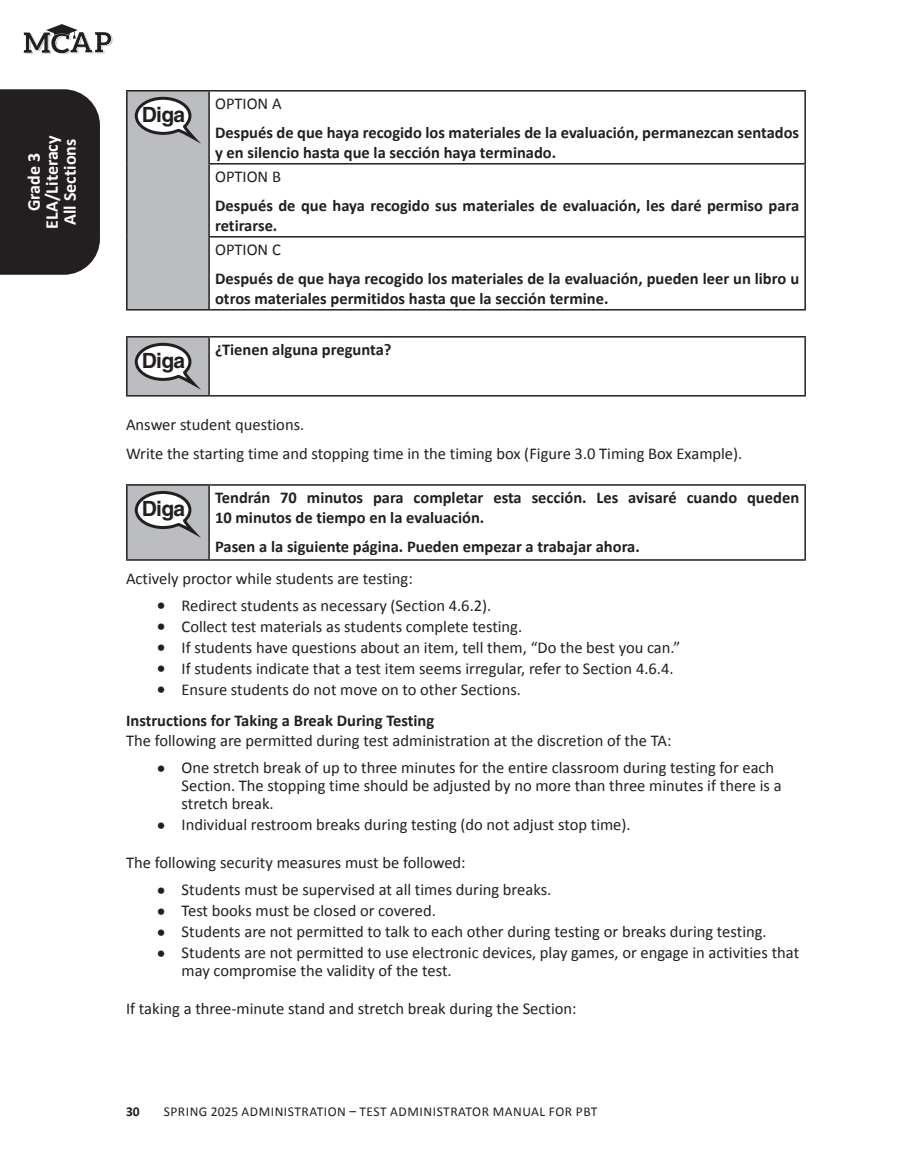
<style>
.page{position:relative;width:905px;height:1175px;background:#fff}
.page>*{position:absolute;margin:0;border:0;box-sizing:border-box;transform-origin:0 0}
.t1{font:700 21px "Helvetica LT Std";letter-spacing:-.035em;color:#231f20}
.t2{font:700 18px/18px "Calibri";color:#fff;text-align:center}
.t3{font:16.5px/18px "Calibri";color:#231f20}
.t4{font:700 16.5px/19.8px "Calibri";color:#231f20}
.t5{font:13.5px "Calibri";letter-spacing:.04em;color:#231f20}
.t6{font:700 13.5px "Calibri";color:#231f20}
.s1{font-size:20.25px}
.s2{font-weight:700}
</style>
<div class="page">
<div style="left:0;top:89px;width:100px;height:186px;background:#231f20"></div>
<svg style="left:24px;top:24px;width:89px;height:30px"></svg>
<div style="left:127px;top:91px;width:82px;height:219px;background:#bcbdc0"></div>
<hr style="left:126px;top:90px;width:83px;height:2px;background:#231f20">
<hr style="left:126px;top:92px;width:2px;height:72px;background:#231f20">
<hr style="left:209px;top:90px;width:597px;height:2px;background:#231f20">
<hr style="left:208px;top:92px;width:2px;height:71px;background:#231f20">
<hr style="left:804px;top:92px;width:2px;height:71px;background:#231f20">
<hr style="left:126px;top:164px;width:2px;height:73px;background:#231f20">
<hr style="left:208px;top:163px;width:598px;height:1px;background:#231f20">
<hr style="left:208px;top:164px;width:2px;height:72px;background:#231f20">
<hr style="left:804px;top:164px;width:2px;height:72px;background:#231f20">
<hr style="left:126px;top:237px;width:2px;height:72px;background:#231f20">
<hr style="left:208px;top:236px;width:598px;height:1px;background:#231f20">
<hr style="left:208px;top:237px;width:2px;height:72px;background:#231f20">
<hr style="left:804px;top:237px;width:2px;height:72px;background:#231f20">
<hr style="left:126px;top:309px;width:83px;height:1px;background:#231f20">
<hr style="left:209px;top:309px;width:597px;height:1px;background:#231f20">
<svg style="left:135px;top:97px;width:62px;height:44px"></svg>
<div style="left:127px;top:337px;width:82px;height:59px;background:#bcbdc0"></div>
<hr style="left:126px;top:336px;width:83px;height:1px;background:#231f20">
<hr style="left:126px;top:337px;width:2px;height:58px;background:#231f20">
<hr style="left:209px;top:336px;width:597px;height:1px;background:#231f20">
<hr style="left:208px;top:337px;width:2px;height:58px;background:#231f20">
<hr style="left:804px;top:337px;width:2px;height:58px;background:#231f20">
<hr style="left:126px;top:395px;width:83px;height:1px;background:#231f20">
<hr style="left:209px;top:395px;width:597px;height:1px;background:#231f20">
<svg style="left:135px;top:343px;width:62px;height:44px"></svg>
<div style="left:127px;top:485px;width:82px;height:75px;background:#bcbdc0"></div>
<hr style="left:126px;top:484px;width:83px;height:1px;background:#231f20">
<hr style="left:126px;top:485px;width:2px;height:74px;background:#231f20">
<hr style="left:209px;top:484px;width:597px;height:1px;background:#231f20">
<hr style="left:208px;top:485px;width:2px;height:74px;background:#231f20">
<hr style="left:804px;top:485px;width:2px;height:74px;background:#231f20">
<hr style="left:126px;top:559px;width:83px;height:1px;background:#231f20">
<hr style="left:209px;top:559px;width:597px;height:1px;background:#231f20">
<svg style="left:135px;top:491px;width:62px;height:44px"></svg>
<p class="t2" style="left:24px;top:228px;width:95px;rotate:-90deg">Grade 3<br>ELA/Literacy<br>All Sections</p>
<p class="t1" style="left:142px;top:102px;width:45px">Diga</p>
<p class="t1" style="left:142px;top:348px;width:45px">Diga</p>
<p class="t3" style="left:215px;top:94px;width:68px">OPTION A</p>
<p class="t4" style="left:215px;top:122px;width:585px">Después de que haya recogido los materiales de la evaluación, permanezcan sentados y en silencio hasta que la sección haya terminado.</p>
<p class="t3" style="left:215px;top:167px;width:67px">OPTION B</p>
<p class="t4" style="left:215px;top:195px;width:585px">Después de que haya recogido sus materiales de evaluación, les daré permiso para retirarse.</p>
<p class="t3" style="left:215px;top:240px;width:67px">OPTION C</p>
<p class="t4" style="left:215px;top:268px;width:585px">Después de que haya recogido los materiales de la evaluación, pueden leer un libro u otros materiales permitidos hasta que la sección termine.</p>
<p class="t4" style="left:215px;top:339px;width:178px">¿Tienen alguna pregunta?</p>
<p class="t3" style="left:126px;top:409px;width:617px;line-height:28.8px">Answer student questions.<br>Write the starting time and stopping time in the timing box (Figure 3.0 Timing Box Example).</p>
<p class="t1" style="left:142px;top:496px;width:45px">Diga</p>
<p class="t4" style="left:215px;top:487px;width:585px">Tendrán 70 minutos para completar esta sección. Les avisaré cuando queden<br>10 minutos de tiempo en la evaluación.</p>
<p class="t4" style="left:215px;top:536px;width:426px">Pasen a la siguiente página. Pueden empezar a trabajar ahora.</p>
<p class="t3" style="left:126px;top:568px;width:288px">Actively proctor while students are testing:</p>
<p class="t3" style="left:156px;top:595px;width:337px"><span class="s1">•</span> Redirect students as necessary (Section 4.6.2).</p>
<p class="t3" style="left:156px;top:616px;width:367px"><span class="s1">•</span> Collect test materials as students complete testing.</p>
<p class="t3" style="left:156px;top:637px;width:526px"><span class="s1">•</span> If students have questions about an item, tell them, “Do the best you can.”</p>
<p class="t3" style="left:156px;top:658px;width:519px"><span class="s1">•</span> If students indicate that a test item seems irregular, refer to Section 4.6.4.</p>
<p class="t3" style="left:126px;top:672px;width:396px;line-height:31.8px;text-indent:30px"><span class="s1">•</span> Ensure students do not move on to other Sections.<br><span class="s2">Instructions for Taking a Break During Testing</span></p>
<p class="t3" style="left:126px;top:731px;width:547px">The following are permitted during test administration at the discretion of the TA:</p>
<p class="t3" style="left:182px;top:758px;width:601px;text-indent:-26px"><span class="s1">•</span> One stretch break of up to three minutes for the entire classroom during testing for each<br>Section. The stopping time should be adjusted by no more than three minutes if there is a stretch break.</p>
<p class="t3" style="left:156px;top:815px;width:476px"><span class="s1">•</span> Individual restroom breaks during testing (do not adjust stop time).</p>
<p class="t3" style="left:126px;top:853px;width:341px">The following security measures must be followed:</p>
<p class="t3" style="left:156px;top:880px;width:396px"><span class="s1">•</span> Students must be supervised at all times during breaks.</p>
<p class="t3" style="left:156px;top:901px;width:281px"><span class="s1">•</span> Test books must be closed or covered.</p>
<p class="t3" style="left:156px;top:922px;width:612px"><span class="s1">•</span> Students are not permitted to talk to each other during testing or breaks during testing.</p>
<p class="t3" style="left:182px;top:943px;width:619px;text-indent:-26px"><span class="s1">•</span> Students are not permitted to use electronic devices, play games, or engage in activities that may compromise the validity of the test.</p>
<p class="t3" style="left:126px;top:999px;width:452px">If taking a three-minute stand and stretch break during the Section:</p>
<p class="t6" style="left:126px;top:1102px;width:15px">30</p>
<p class="t5" style="left:164px;top:1102px;width:435px">SPRING 2025 ADMINISTRATION – TEST ADMINISTRATOR MANUAL FOR PBT</p>
</div>
